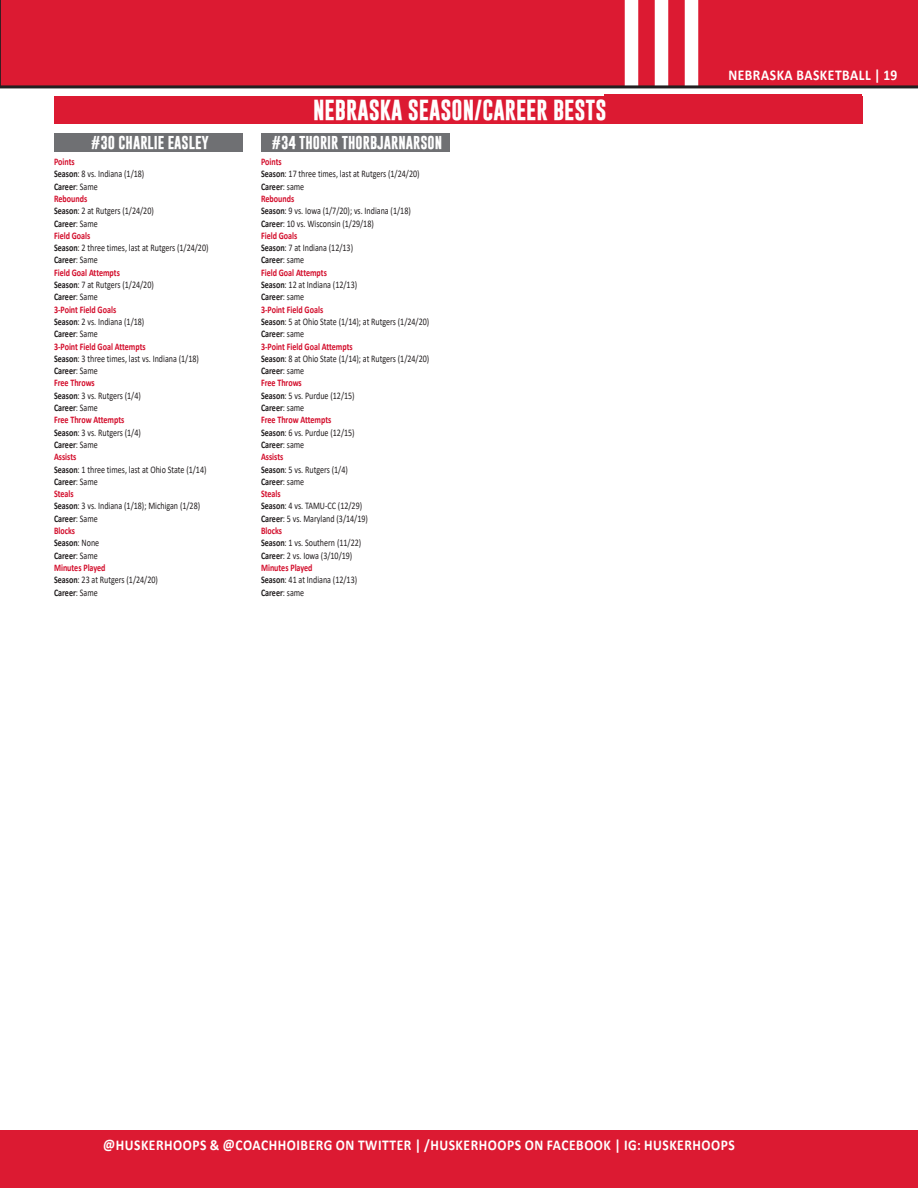
<style>
.page{position:relative;width:918px;height:1188px;background:#fff}
.page>*{position:absolute;margin:0;border:0;box-sizing:border-box;transform-origin:0 0}
.t1{font:700 21px "Gobold";color:#fff}
.t2{font:700 15px "Calibri";letter-spacing:.04em;color:#fff;scale:.9 1}
.t3{font:700 13.5px "Gobold";color:#fff}
.Body_Text{font:10.05px "Calibri";color:#231f20;scale:.8 1}
.Body_Text-2{font:700 10.05px "Calibri";color:#d30d2b;scale:.8 1}
.Body_Text-3{font:700 10.05px "Calibri";color:#231f20;scale:.8 1}
.s1{font-weight:700}
.s2{font-weight:400}
</style>
<div class="page">
<div style="left:0;top:0;width:918px;height:85px;background:#dc1a32"></div>
<div style="left:625px;top:0;width:13px;height:94px;background:#fff"></div>
<div style="left:655px;top:0;width:13px;height:94px;background:#fff"></div>
<div style="left:685px;top:0;width:13px;height:94px;background:#fff"></div>
<div style="left:15px;top:1130px;width:903px;height:58px;background:#dc1a32"></div>
<div style="left:0;top:1130px;width:15px;height:58px;background:#dc1a32"></div>
<hr style="left:0;top:85px;width:918px;height:3px;background:#231f20">
<div style="left:604px;top:94px;width:258px;height:19px;background:#dc1a32"></div>
<div style="left:54px;top:96px;width:809px;height:28px;background:#dc1a32"></div>
<div style="left:54px;top:133px;width:189px;height:19px;background:#6f7073"></div>
<div style="left:261px;top:133px;width:189px;height:19px;background:#6f7073"></div>
<p class="t3" style="left:91px;top:134px;width:119px">#30 CHARLIE EASLEY</p>
<p class="Body_Text-2" style="left:54px;top:155px;width:27px">Points</p>
<p class="Body_Text" style="left:54px;top:167px;width:114px"><span class="s1">Season</span>: 8 vs. Indiana (1/18)</p>
<p class="Body_Text-3" style="left:54px;top:179px;width:56px">Career<span class="s2">: Same</span></p>
<p class="Body_Text-2" style="left:54px;top:191px;width:43px">Rebounds</p>
<p class="Body_Text" style="left:54px;top:204px;width:126px"><span class="s1">Season</span>: 2 at Rutgers (1/24/20)</p>
<p class="Body_Text-3" style="left:54px;top:216px;width:56px">Career<span class="s2">: Same</span></p>
<p class="Body_Text-2" style="left:54px;top:228px;width:47px">Field Goals</p>
<p class="Body_Text" style="left:54px;top:241px;width:195px"><span class="s1">Season</span>: 2 three times, last at Rutgers (1/24/20)</p>
<p class="Body_Text-3" style="left:54px;top:253px;width:56px">Career<span class="s2">: Same</span></p>
<p class="Body_Text-2" style="left:54px;top:265px;width:84px">Field Goal Attempts</p>
<p class="Body_Text" style="left:54px;top:278px;width:126px"><span class="s1">Season</span>: 7 at Rutgers (1/24/20)</p>
<p class="Body_Text-3" style="left:54px;top:290px;width:56px">Career<span class="s2">: Same</span></p>
<p class="Body_Text-2" style="left:54px;top:302px;width:79px">3-Point Field Goals</p>
<p class="Body_Text" style="left:54px;top:315px;width:114px"><span class="s1">Season</span>: 2 vs. Indiana (1/18)</p>
<p class="Body_Text-3" style="left:54px;top:327px;width:56px">Career<span class="s2">: Same</span></p>
<p class="Body_Text-2" style="left:54px;top:339px;width:116px">3-Point Field Goal Attempts</p>
<p class="Body_Text" style="left:54px;top:352px;width:183px"><span class="s1">Season</span>: 3 three times, last vs. Indiana (1/18)</p>
<p class="Body_Text-3" style="left:54px;top:364px;width:56px">Career<span class="s2">: Same</span></p>
<p class="Body_Text-2" style="left:54px;top:376px;width:53px">Free Throws</p>
<p class="Body_Text" style="left:54px;top:388px;width:110px"><span class="s1">Season</span>: 3 vs. Rutgers (1/4)</p>
<p class="Body_Text-3" style="left:54px;top:401px;width:56px">Career<span class="s2">: Same</span></p>
<p class="Body_Text-2" style="left:54px;top:413px;width:90px">Free Throw Attempts</p>
<p class="Body_Text" style="left:54px;top:425px;width:110px"><span class="s1">Season</span>: 3 vs. Rutgers (1/4)</p>
<p class="Body_Text-3" style="left:54px;top:438px;width:56px">Career<span class="s2">: Same</span></p>
<p class="Body_Text-2" style="left:54px;top:450px;width:29px">Assists</p>
<p class="Body_Text" style="left:54px;top:462px;width:192px"><span class="s1">Season</span>: 1 three times, last at Ohio State (1/14)</p>
<p class="Body_Text-3" style="left:54px;top:474px;width:56px">Career<span class="s2">: Same</span></p>
<p class="Body_Text-2" style="left:54px;top:487px;width:26px">Steals</p>
<p class="Body_Text" style="left:54px;top:499px;width:184px"><span class="s1">Season</span>: 3 vs. Indiana (1/18); Michigan (1/28)</p>
<p class="Body_Text-3" style="left:54px;top:511px;width:56px">Career<span class="s2">: Same</span></p>
<p class="Body_Text-2" style="left:54px;top:524px;width:28px">Blocks</p>
<p class="Body_Text-3" style="left:54px;top:536px;width:58px">Season<span class="s2">: None</span></p>
<p class="Body_Text-3" style="left:54px;top:548px;width:56px">Career<span class="s2">: Same</span></p>
<p class="Body_Text-2" style="left:54px;top:561px;width:66px">Minutes Played</p>
<p class="Body_Text" style="left:54px;top:573px;width:131px"><span class="s1">Season</span>: 23 at Rutgers (1/24/20)</p>
<p class="Body_Text-3" style="left:54px;top:585px;width:56px">Career<span class="s2">: Same</span></p>
<p class="t1" style="left:313px;top:96px;width:295px">NEBRASKA SEASON/CAREER BESTS</p>
<p class="t3" style="left:272px;top:134px;width:172px">#34 THORIR THORBJARNARSON</p>
<p class="Body_Text-2" style="left:261px;top:155px;width:27px">Points</p>
<p class="Body_Text" style="left:261px;top:167px;width:200px"><span class="s1">Season</span>: 17 three times, last at Rutgers (1/24/20)</p>
<p class="Body_Text-3" style="left:261px;top:179px;width:56px">Career<span class="s2">: same</span></p>
<p class="Body_Text-2" style="left:261px;top:191px;width:43px">Rebounds</p>
<p class="Body_Text" style="left:261px;top:204px;width:189px"><span class="s1">Season</span>: 9 vs. Iowa (1/7/20); vs. Indiana (1/18)</p>
<p class="Body_Text" style="left:261px;top:216px;width:143px"><span class="s1">Career</span>: 10 vs. Wisconsin (1/29/18)</p>
<p class="Body_Text-2" style="left:261px;top:228px;width:47px">Field Goals</p>
<p class="Body_Text" style="left:261px;top:241px;width:117px"><span class="s1">Season</span>: 7 at Indiana (12/13)</p>
<p class="Body_Text-3" style="left:261px;top:253px;width:56px">Career<span class="s2">: same</span></p>
<p class="Body_Text-2" style="left:261px;top:265px;width:84px">Field Goal Attempts</p>
<p class="Body_Text" style="left:261px;top:278px;width:122px"><span class="s1">Season</span>: 12 at Indiana (12/13)</p>
<p class="Body_Text-3" style="left:261px;top:290px;width:56px">Career<span class="s2">: same</span></p>
<p class="Body_Text-2" style="left:261px;top:302px;width:79px">3-Point Field Goals</p>
<p class="Body_Text" style="left:261px;top:315px;width:212px"><span class="s1">Season</span>: 5 at Ohio State (1/14); at Rutgers (1/24/20)</p>
<p class="Body_Text-3" style="left:261px;top:327px;width:56px">Career<span class="s2">: same</span></p>
<p class="Body_Text-2" style="left:261px;top:339px;width:116px">3-Point Field Goal Attempts</p>
<p class="Body_Text" style="left:261px;top:352px;width:212px"><span class="s1">Season</span>: 8 at Ohio State (1/14); at Rutgers (1/24/20)</p>
<p class="Body_Text-3" style="left:261px;top:364px;width:56px">Career<span class="s2">: same</span></p>
<p class="Body_Text-2" style="left:261px;top:376px;width:53px">Free Throws</p>
<p class="Body_Text" style="left:261px;top:388px;width:119px"><span class="s1">Season</span>: 5 vs. Purdue (12/15)</p>
<p class="Body_Text-3" style="left:261px;top:401px;width:56px">Career<span class="s2">: same</span></p>
<p class="Body_Text-2" style="left:261px;top:413px;width:90px">Free Throw Attempts</p>
<p class="Body_Text" style="left:261px;top:425px;width:119px"><span class="s1">Season</span>: 6 vs. Purdue (12/15)</p>
<p class="Body_Text-3" style="left:261px;top:438px;width:56px">Career<span class="s2">: same</span></p>
<p class="Body_Text-2" style="left:261px;top:450px;width:29px">Assists</p>
<p class="Body_Text" style="left:261px;top:462px;width:110px"><span class="s1">Season</span>: 5 vs. Rutgers (1/4)</p>
<p class="Body_Text-3" style="left:261px;top:474px;width:56px">Career<span class="s2">: same</span></p>
<p class="Body_Text-2" style="left:261px;top:487px;width:26px">Steals</p>
<p class="Body_Text" style="left:261px;top:499px;width:128px"><span class="s1">Season</span>: 4 vs. TAMU-CC (12/29)</p>
<p class="Body_Text" style="left:261px;top:511px;width:135px"><span class="s1">Career</span>: 5 vs. Maryland (3/14/19)</p>
<p class="Body_Text-2" style="left:261px;top:524px;width:28px">Blocks</p>
<p class="Body_Text" style="left:261px;top:536px;width:127px"><span class="s1">Season</span>: 1 vs. Southern (11/22)</p>
<p class="Body_Text" style="left:261px;top:548px;width:116px"><span class="s1">Career</span>: 2 vs. Iowa (3/10/19)</p>
<p class="Body_Text-2" style="left:261px;top:561px;width:66px">Minutes Played</p>
<p class="Body_Text" style="left:261px;top:573px;width:122px"><span class="s1">Season</span>: 41 at Indiana (12/13)</p>
<p class="Body_Text-3" style="left:261px;top:585px;width:56px">Career<span class="s2">: same</span></p>
<h2 class="t2" style="left:728px;top:65px;width:189px">NEBRASKA BASKETBALL | 19</h2>
<h2 class="t2" style="left:103px;top:1134px;width:704px">@HUSKERHOOPS &amp; @COACHHOIBERG ON TWITTER | /HUSKERHOOPS ON FACEBOOK | IG: HUSKERHOOPS</h2>
</div>
